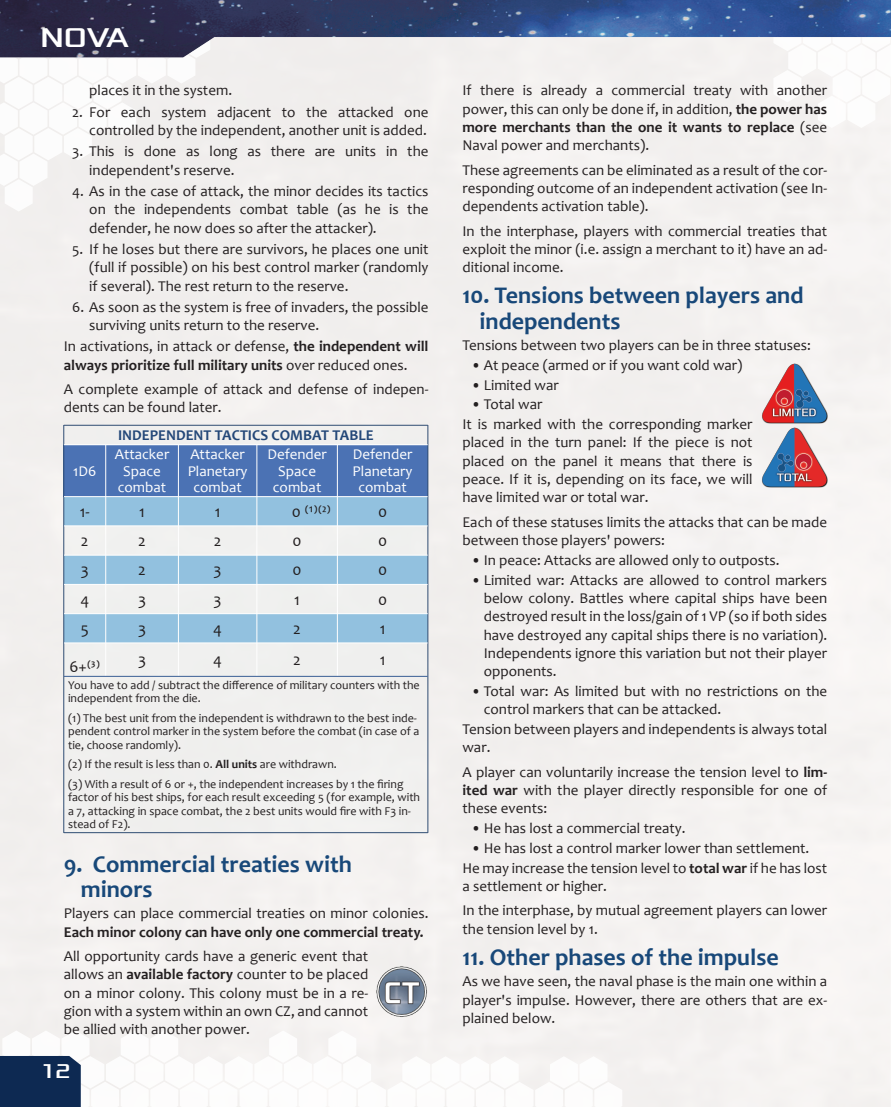
<style>
.page{position:relative;width:891px;height:1107px;background:#fff}
.page>*{position:absolute;margin:0;border:0;box-sizing:border-box;transform-origin:0 0}
.t1{font:28.5px "Xolonium";color:#fff}
.t2{font:700 24px/25.2px "Candara";color:#184879}
.t3{font:21px "Xolonium";color:#fff}
.t4{font:16.5px "Candara";color:#231f20}
.t5{font:15px/18.3px "Candara";color:#231f20;text-align:justify}
.t6{font:700 15px/18.3px "Candara";color:#231f20}
.t7{font:15px/16.5px "Candara";color:#fff;text-align:center}
.t8{font:700 15px "Candara";color:#234778}
.t9{font:12px/13.5px "Candara";color:#231f20}
.s1{font-weight:400}
.s2{font-weight:700}
</style>
<div class="page">
<div style="left:0;top:57px;width:891px;height:1050px;background:#f3f0ef"></div>
<svg style="left:0;top:57px;width:225px;height:155px"></svg>
<svg style="left:773px;top:57px;width:118px;height:71px"></svg>
<svg style="left:0;top:1031px;width:622px;height:76px"></svg>
<img style="left:0;top:0;width:891px;height:57px">
<div style="left:64px;top:425px;width:364px;height:20px;background:#eff1f0"></div>
<div style="left:64px;top:445px;width:364px;height:52px;background:#4b72b4"></div>
<svg style="left:65px;top:497px;width:363px;height:29px;fill:#92c1df"></svg>
<svg style="left:65px;top:527px;width:363px;height:149px;fill:#efefee"></svg>
<div style="left:64px;top:676px;width:364px;height:157px;background:#eff1f0"></div>
<hr style="left:105px;top:445px;width:1px;height:231px;background:#fff">
<hr style="left:178px;top:445px;width:1px;height:231px;background:#fff">
<hr style="left:337px;top:445px;width:1px;height:231px;background:#fff">
<hr style="left:257px;top:445px;width:1px;height:231px;background:#fff">
<hr style="left:64px;top:425px;width:1px;height:408px;background:#2f4c72">
<hr style="left:428px;top:425px;width:1px;height:408px;background:#2f4c72">
<hr style="left:64px;top:444px;width:364px;height:1px;background:#fff">
<hr style="left:64px;top:496px;width:364px;height:1px;background:#fff">
<hr style="left:64px;top:526px;width:364px;height:1px;background:#fff">
<hr style="left:64px;top:555px;width:364px;height:1px;background:#fff">
<hr style="left:64px;top:584px;width:364px;height:1px;background:#fff">
<hr style="left:64px;top:613px;width:364px;height:1px;background:#fff">
<hr style="left:64px;top:643px;width:364px;height:1px;background:#fff">
<hr style="left:64px;top:425px;width:364px;height:1px;background:#2f4c72">
<hr style="left:64px;top:832px;width:364px;height:1px;background:#2f4c72">
<hr style="left:64px;top:676px;width:364px;height:1px;background:#395e94">
<img style="left:377px;top:966px;width:51px;height:51px">
<img style="left:761px;top:364px;width:66px;height:59px">
<img style="left:761px;top:428px;width:66px;height:59px">
<h1 class="t1" style="left:41px;top:25px;width:90px">NOVA</h1>
<p class="t5" style="left:89px;top:83px;width:144px">places it in the system.</p>
<p class="t5" style="left:72px;top:104px;width:358px;text-align:right">2. For each system adjacent to the attacked one controlled by the independent, another unit is added.</p>
<p class="t5" style="left:89px;top:144px;width:341px;text-indent:-17px">3. This is done as long as there are units in the independent's reserve.</p>
<p class="t5" style="left:89px;top:183px;width:341px;text-indent:-17px">4. As in the case of attack, the minor decides its tactics on the independents combat table (as he is the defender, he now does so after the attacker).</p>
<p class="t5" style="left:89px;top:241px;width:341px;text-indent:-17px">5. If he loses but there are survivors, he places one unit (full if possible) on his best control marker (randomly if several). The rest return to the reserve.</p>
<p class="t5" style="left:89px;top:299px;width:341px;text-indent:-17px">6. As soon as the system is free of invaders, the possible surviving units return to the reserve.</p>
<p class="t6" style="left:64px;top:339px;width:366px"><span class="s1">In activations, in attack or defense,</span> the independent will always prioritize full military units <span class="s1">over reduced ones.</span></p>
<p class="t5" style="left:64px;top:382px;width:366px">A complete example of attack and defense of indepen&shy;dents can be found later.</p>
<p class="t7" style="left:73px;top:464px;width:25px">1D6</p>
<p class="t8" style="left:118px;top:429px;width:257px">INDEPENDENT TACTICS COMBAT TABLE</p>
<p class="t7" style="left:115px;top:448px;width:56px">Attacker<br>Space combat</p>
<p class="t7" style="left:188px;top:448px;width:61px">Attacker<br>Planetary combat</p>
<p class="t7" style="left:267px;top:448px;width:61px">Defender<br>Space combat</p>
<p class="t7" style="left:353px;top:448px;width:61px">Defender<br>Planetary combat</p>
<p class="t4" style="left:80px;top:505px;width:11px">1-</p>
<p class="t4" style="left:139px;top:505px;width:7px">1</p>
<p class="t4" style="left:215px;top:505px;width:7px">1</p>
<p class="t4" style="left:292px;top:505px;width:41px">0 ⁽¹⁾⁽²⁾</p>
<p class="t4" style="left:378px;top:505px;width:11px">0</p>
<p class="t4" style="left:81px;top:534px;width:9px">2</p>
<p class="t4" style="left:138px;top:534px;width:9px">2</p>
<p class="t4" style="left:214px;top:534px;width:9px">2</p>
<p class="t4" style="left:293px;top:534px;width:11px">0</p>
<p class="t4" style="left:378px;top:534px;width:11px">0</p>
<p class="t4" style="left:81px;top:564px;width:10px">3</p>
<p class="t4" style="left:138px;top:564px;width:9px">2</p>
<p class="t4" style="left:214px;top:564px;width:10px">3</p>
<p class="t4" style="left:293px;top:564px;width:11px">0</p>
<p class="t4" style="left:378px;top:564px;width:11px">0</p>
<p class="t4" style="left:80px;top:593px;width:10px">4</p>
<p class="t4" style="left:138px;top:593px;width:10px">3</p>
<p class="t4" style="left:214px;top:593px;width:10px">3</p>
<p class="t4" style="left:294px;top:593px;width:7px">1</p>
<p class="t4" style="left:378px;top:593px;width:11px">0</p>
<p class="t4" style="left:81px;top:622px;width:10px">5</p>
<p class="t4" style="left:138px;top:622px;width:10px">3</p>
<p class="t4" style="left:213px;top:622px;width:10px">4</p>
<p class="t4" style="left:293px;top:622px;width:9px">2</p>
<p class="t4" style="left:380px;top:622px;width:7px">1</p>
<p class="t4" style="left:69px;top:660px;width:32px">6+⁽³⁾</p>
<p class="t4" style="left:138px;top:653px;width:10px">3</p>
<p class="t4" style="left:213px;top:653px;width:10px">4</p>
<p class="t4" style="left:293px;top:653px;width:9px">2</p>
<p class="t4" style="left:380px;top:653px;width:7px">1</p>
<p class="t9" style="left:68px;top:679px;width:353px">You have to add / subtract the difference of military counters with the independent from the die.</p>
<p class="t9" style="left:68px;top:712px;width:353px">(1) The best unit from the independent is withdrawn to the best inde&shy;pendent control marker in the system before the combat (in case of a tie, choose randomly).</p>
<p class="t9" style="left:68px;top:756px;width:337px;line-height:19.5px">(2) If the result is less than 0. <span class="s2">All units</span> are withdrawn.<br>(3) With a result of 6 or +, the independent increases by 1 the firing</p>
<p class="t9" style="left:68px;top:792px;width:354px">factor of his best ships, for each result exceeding 5 (for example, with a 7, attacking in space combat, the 2 best units would fire with F3 in&shy;stead of F2).</p>
<h2 class="t2" style="left:81px;top:854px;width:273px;text-indent:-17px">9. Commercial treaties with minors</h2>
<p class="t5" style="left:64px;top:906px;width:366px">Players can place commercial treaties on minor colonies.</p>
<p class="t6" style="left:64px;top:924px;width:361px">Each minor colony can have only one commercial treaty.</p>
<p class="t5" style="left:64px;top:949px;width:306px">All opportunity cards have a generic event that allows an <span class="s2">available factory</span> counter to be placed on a minor colony. This colony must be in a re&shy;gion with a system within an own CZ, and cannot be allied with another power.</p>
<h3 class="t3" style="left:40px;top:1062px;width:31px">12</h3>
<p class="t5" style="left:463px;top:83px;width:366px">If there is already a commercial treaty with another power, this can only be done if, in addition, <span class="s2">the power has more merchants than the one it wants to replace</span> (see Naval power and merchants).</p>
<p class="t5" style="left:463px;top:162px;width:366px">These agreements can be eliminated as a result of the cor&shy;responding outcome of an independent activation (see In&shy;dependents activation table).</p>
<p class="t5" style="left:463px;top:223px;width:366px">In the interphase, players with commercial treaties that exploit the minor (i.e. assign a merchant to it) have an ad&shy;ditional income.</p>
<h2 class="t2" style="left:480px;top:285px;width:326px;text-indent:-17px">10. Tensions between players and independents</h2>
<p class="t5" style="left:463px;top:337px;width:350px">Tensions between two players can be in three statuses:</p>
<p class="t5" style="left:471px;top:357px;width:273px">• At peace (armed or if you want cold war)</p>
<p class="t5" style="left:471px;top:377px;width:89px">• Limited war</p>
<p class="t5" style="left:463px;top:396px;width:292px;line-height:19.8px;text-indent:9px">• Total war<br>It is marked with the corresponding marker</p>
<p class="t5" style="left:463px;top:435px;width:292px">placed in the turn panel: If the piece is not placed on the panel it means that there is peace. If it is, depending on its face, we will have limited war or total war.</p>
<p class="t5" style="left:463px;top:514px;width:366px">Each of these statuses limits the attacks that can be made between those players' powers:</p>
<p class="t5" style="left:471px;top:552px;width:310px">• In peace: Attacks are allowed only to outposts.</p>
<p class="t5" style="left:484px;top:572px;width:345px;text-indent:-13px">• Limited war: Attacks are allowed to control markers below colony. Battles where capital ships have been destroyed result in the loss/gain of 1 VP (so if both sides have destroyed any capital ships there is no variation).<br>Independents ignore this variation but not their player opponents.</p>
<p class="t5" style="left:484px;top:683px;width:345px;text-indent:-13px">• Total war: As limited but with no restrictions on the control markers that can be attacked.</p>
<p class="t5" style="left:463px;top:722px;width:366px">Tension between players and independents is always total war.</p>
<p class="t5" style="left:463px;top:764px;width:366px">A player can voluntarily increase the tension level to <span class="s2">lim&shy;ited war</span> with the player directly responsible for one of these events:</p>
<p class="t5" style="left:471px;top:821px;width:216px">• He has lost a commercial treaty.</p>
<p class="t5" style="left:463px;top:840px;width:366px;line-height:19.8px;text-indent:9px">• He has lost a control marker lower than settlement.<br>He may increase the tension level to <span class="s2">total war</span> if he has lost</p>
<p class="t5" style="left:463px;top:876px;width:366px;line-height:24.3px">a settlement or higher.<br>In the interphase, by mutual agreement players can lower</p>
<p class="t5" style="left:463px;top:921px;width:137px">the tension level by 1.</p>
<h2 class="t2" style="left:463px;top:947px;width:318px">11. Other phases of the impulse</h2>
<p class="t5" style="left:463px;top:974px;width:366px">As we have seen, the naval phase is the main one within a player's impulse. However, there are others that are ex&shy;plained below.</p>
</div>
